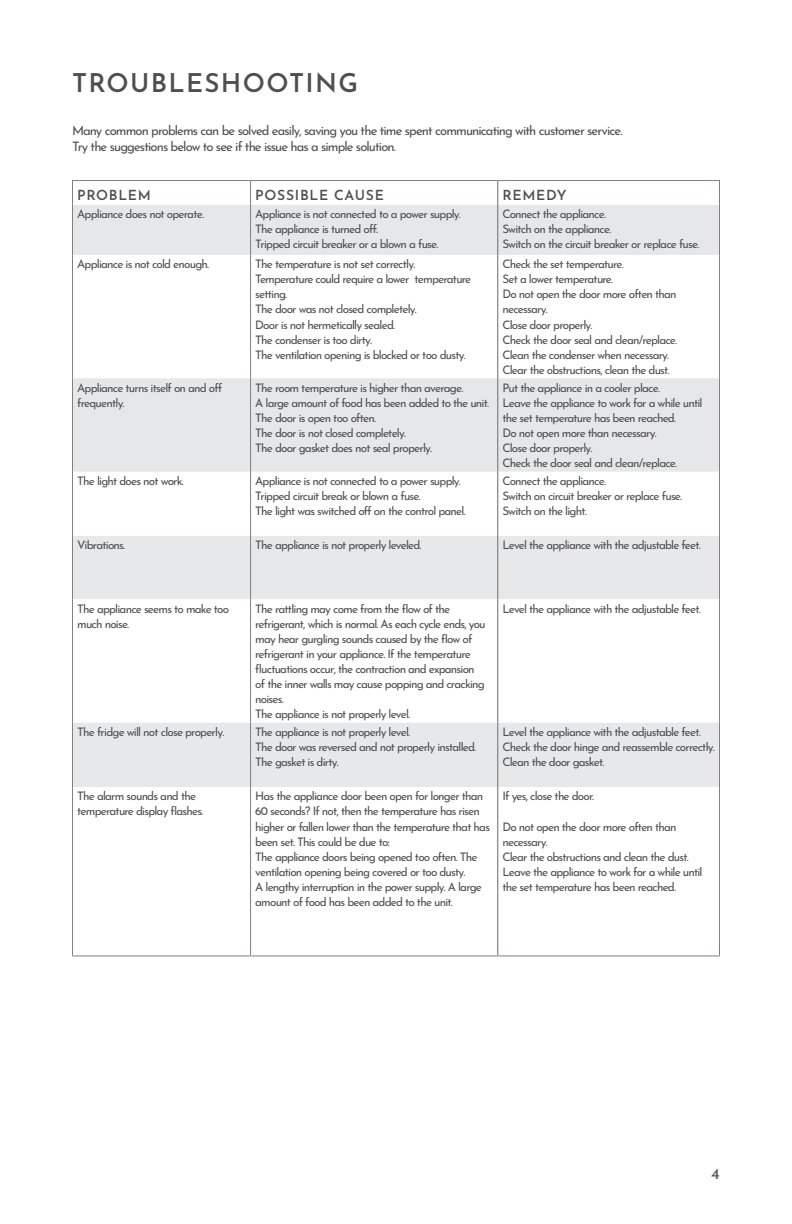
<style>
.page{position:relative;width:792px;height:1224px;background:#fff}
.page>*{position:absolute;margin:0;border:0;box-sizing:border-box;transform-origin:0 0}
.AMD_Header_1{font:600 26px "Josefin Sans";letter-spacing:.05em;color:#504f4f}
.AMD_Header_2{font:16px "Josefin Sans";color:#504f4f}
.AMD_Header_3{font:600 14px "Josefin Sans";letter-spacing:.05em;color:#504f4f}
.AMD_Body_Copy_2{font:13px "Josefin Sans";letter-spacing:-.07em;color:#504f4f}
.AMD_Body_Copy_2-2{font:11.6px/15px "Josefin Sans";letter-spacing:-.07em;color:#504f4f}
</style>
<div class="page">
<svg style="left:73px;top:205px;width:646px;height:267px;fill:#e6e7e9"></svg>
<div style="left:73px;top:536px;width:646px;height:63px;background:#e7e8ea"></div>
<div style="left:73px;top:723px;width:646px;height:64px;background:#e7e8ea"></div>
<hr style="left:72px;top:180px;width:179px;height:1px;background:#847f7d">
<svg style="left:72px;top:181px;width:1px;height:24px"></svg>
<hr style="left:251px;top:180px;width:247px;height:1px;background:#847f7d">
<hr style="left:498px;top:180px;width:222px;height:1px;background:#847f7d">
<svg style="left:719px;top:181px;width:1px;height:24px"></svg>
<hr style="left:72px;top:205px;width:1px;height:50px;background:#847f7d">
<hr style="left:719px;top:205px;width:1px;height:50px;background:#847f7d">
<hr style="left:72px;top:255px;width:1px;height:123px;background:#847f7d">
<hr style="left:719px;top:255px;width:1px;height:123px;background:#847f7d">
<hr style="left:72px;top:378px;width:1px;height:94px;background:#847f7d">
<hr style="left:719px;top:378px;width:1px;height:94px;background:#847f7d">
<hr style="left:72px;top:472px;width:1px;height:64px;background:#847f7d">
<hr style="left:719px;top:472px;width:1px;height:64px;background:#847f7d">
<hr style="left:72px;top:536px;width:1px;height:63px;background:#847f7d">
<hr style="left:719px;top:536px;width:1px;height:63px;background:#847f7d">
<hr style="left:72px;top:599px;width:1px;height:124px;background:#847f7d">
<hr style="left:719px;top:599px;width:1px;height:124px;background:#847f7d">
<hr style="left:72px;top:723px;width:1px;height:64px;background:#847f7d">
<hr style="left:719px;top:723px;width:1px;height:64px;background:#847f7d">
<hr style="left:72px;top:787px;width:1px;height:168px;background:#847f7d">
<hr style="left:719px;top:787px;width:1px;height:168px;background:#847f7d">
<hr style="left:72px;top:955px;width:179px;height:1px;background:#847f7d">
<hr style="left:251px;top:955px;width:247px;height:1px;background:#847f7d">
<hr style="left:498px;top:955px;width:222px;height:1px;background:#847f7d">
<svg style="left:497px;top:181px;width:1px;height:24px"></svg>
<hr style="left:497px;top:205px;width:1px;height:50px;background:#847f7d">
<hr style="left:497px;top:255px;width:1px;height:123px;background:#847f7d">
<hr style="left:497px;top:378px;width:1px;height:94px;background:#847f7d">
<hr style="left:497px;top:472px;width:1px;height:64px;background:#847f7d">
<hr style="left:497px;top:536px;width:1px;height:63px;background:#847f7d">
<hr style="left:497px;top:599px;width:1px;height:124px;background:#847f7d">
<hr style="left:497px;top:723px;width:1px;height:64px;background:#847f7d">
<hr style="left:497px;top:787px;width:1px;height:168px;background:#847f7d">
<svg style="left:250px;top:181px;width:1px;height:24px"></svg>
<hr style="left:250px;top:205px;width:1px;height:50px;background:#847f7d">
<hr style="left:250px;top:255px;width:1px;height:123px;background:#847f7d">
<hr style="left:250px;top:378px;width:1px;height:94px;background:#847f7d">
<hr style="left:250px;top:472px;width:1px;height:64px;background:#847f7d">
<hr style="left:250px;top:536px;width:1px;height:63px;background:#847f7d">
<hr style="left:250px;top:599px;width:1px;height:124px;background:#847f7d">
<hr style="left:250px;top:723px;width:1px;height:64px;background:#847f7d">
<hr style="left:250px;top:787px;width:1px;height:168px;background:#847f7d">
<p class="AMD_Header_1" style="left:72px;top:63px;width:288px">TROUBLESHOOTING</p>
<p class="AMD_Body_Copy_2" style="left:72px;top:120px;width:552px">Many common problems can be solved easily, saving you the time spent communicating with customer service.</p>
<p class="AMD_Body_Copy_2" style="left:72px;top:136px;width:326px">Try the suggestions below to see if the issue has a simple solution.</p>
<p class="AMD_Header_3" style="left:77px;top:185px;width:75px">PROBLEM</p>
<p class="AMD_Header_3" style="left:255px;top:185px;width:130px">POSSIBLE CAUSE</p>
<p class="AMD_Header_3" style="left:502px;top:185px;width:66px">REMEDY</p>
<p class="AMD_Body_Copy_2-2" style="left:77px;top:206px;width:128px">Appliance does not operate.</p>
<p class="AMD_Body_Copy_2-2" style="left:255px;top:206px;width:207px">Appliance is not connected to a power supply.</p>
<p class="AMD_Body_Copy_2-2" style="left:255px;top:221px;width:124px">The appliance is turned off.</p>
<p class="AMD_Body_Copy_2-2" style="left:255px;top:236px;width:185px">Tripped circuit breaker or a blown a fuse.</p>
<p class="AMD_Body_Copy_2-2" style="left:502px;top:206px;width:105px">Connect the appliance.</p>
<p class="AMD_Body_Copy_2-2" style="left:502px;top:221px;width:110px">Switch on the appliance.</p>
<p class="AMD_Body_Copy_2-2" style="left:502px;top:236px;width:198px">Switch on the circuit breaker or replace fuse.</p>
<p class="AMD_Body_Copy_2-2" style="left:77px;top:256px;width:133px">Appliance is not cold enough.</p>
<p class="AMD_Body_Copy_2-2" style="left:255px;top:256px;width:162px">The temperature is not set correctly.</p>
<p class="AMD_Body_Copy_2-2" style="left:255px;top:271px;width:218px">Temperature could require a lower temperature setting.</p>
<p class="AMD_Body_Copy_2-2" style="left:255px;top:301px;width:163px">The door was not closed completely.</p>
<p class="AMD_Body_Copy_2-2" style="left:255px;top:316px;width:141px">Door is not hermetically sealed.</p>
<p class="AMD_Body_Copy_2-2" style="left:255px;top:331px;width:118px">The condenser is too dirty.</p>
<p class="AMD_Body_Copy_2-2" style="left:255px;top:346px;width:212px">The ventilation opening is blocked or too dusty.</p>
<p class="AMD_Body_Copy_2-2" style="left:502px;top:256px;width:123px">Check the set temperature.</p>
<p class="AMD_Body_Copy_2-2" style="left:502px;top:271px;width:112px">Set a lower temperature.</p>
<p class="AMD_Body_Copy_2-2" style="left:502px;top:286px;width:176px">Do not open the door more often than necessary.</p>
<p class="AMD_Body_Copy_2-2" style="left:502px;top:316px;width:92px">Close door properly.</p>
<p class="AMD_Body_Copy_2-2" style="left:502px;top:331px;width:176px">Check the door seal and clean/replace.</p>
<p class="AMD_Body_Copy_2-2" style="left:502px;top:346px;width:168px">Clean the condenser when necessary.</p>
<p class="AMD_Body_Copy_2-2" style="left:502px;top:361px;width:169px">Clear the obstructions, clean the dust.</p>
<p class="AMD_Body_Copy_2-2" style="left:77px;top:379px;width:147px">Appliance turns itself on and off frequently.</p>
<p class="AMD_Body_Copy_2-2" style="left:255px;top:379px;width:210px">The room temperature is higher than average.</p>
<p class="AMD_Body_Copy_2-2" style="left:255px;top:394px;width:235px">A large amount of food has been added to the unit.</p>
<p class="AMD_Body_Copy_2-2" style="left:255px;top:409px;width:122px">The door is open too often.</p>
<p class="AMD_Body_Copy_2-2" style="left:255px;top:424px;width:152px">The door is not closed completely.</p>
<p class="AMD_Body_Copy_2-2" style="left:255px;top:439px;width:178px">The door gasket does not seal properly.</p>
<p class="AMD_Body_Copy_2-2" style="left:502px;top:379px;width:159px">Put the appliance in a cooler place.</p>
<p class="AMD_Body_Copy_2-2" style="left:502px;top:394px;width:202px">Leave the appliance to work for a while until the set temperature has been reached.</p>
<p class="AMD_Body_Copy_2-2" style="left:502px;top:424px;width:156px">Do not open more than necessary.</p>
<p class="AMD_Body_Copy_2-2" style="left:502px;top:439px;width:92px">Close door properly.</p>
<p class="AMD_Body_Copy_2-2" style="left:502px;top:454px;width:176px">Check the door seal and clean/replace.</p>
<p class="AMD_Body_Copy_2-2" style="left:77px;top:473px;width:108px">The light does not work.</p>
<p class="AMD_Body_Copy_2-2" style="left:255px;top:473px;width:207px">Appliance is not connected to a power supply.</p>
<p class="AMD_Body_Copy_2-2" style="left:255px;top:488px;width:167px">Tripped circuit break or blown a fuse.</p>
<p class="AMD_Body_Copy_2-2" style="left:255px;top:503px;width:212px">The light was switched off on the control panel.</p>
<p class="AMD_Body_Copy_2-2" style="left:502px;top:473px;width:105px">Connect the appliance.</p>
<p class="AMD_Body_Copy_2-2" style="left:502px;top:488px;width:181px">Switch on circuit breaker or replace fuse.</p>
<p class="AMD_Body_Copy_2-2" style="left:502px;top:503px;width:86px">Switch on the light.</p>
<p class="AMD_Body_Copy_2-2" style="left:77px;top:537px;width:49px">Vibrations.</p>
<p class="AMD_Body_Copy_2-2" style="left:255px;top:537px;width:168px">The appliance is not properly leveled.</p>
<p class="AMD_Body_Copy_2-2" style="left:502px;top:537px;width:200px">Level the appliance with the adjustable feet.</p>
<p class="AMD_Body_Copy_2-2" style="left:77px;top:600px;width:154px">The appliance seems to make too much noise.</p>
<p class="AMD_Body_Copy_2-2" style="left:255px;top:600px;width:232px">The rattling may come from the flow of the refrigerant, which is normal. As each cycle ends, you may hear gurgling sounds caused by the flow of refrigerant in your appliance. If the temperature fluctuations occur, the contraction and expansion of the inner walls may cause popping and cracking noises.</p>
<p class="AMD_Body_Copy_2-2" style="left:255px;top:705px;width:156px">The appliance is not properly level.</p>
<p class="AMD_Body_Copy_2-2" style="left:77px;top:724px;width:149px">The fridge will not close properly.</p>
<p class="AMD_Body_Copy_2-2" style="left:255px;top:724px;width:156px">The appliance is not properly level.</p>
<p class="AMD_Body_Copy_2-2" style="left:255px;top:739px;width:222px">The door was reversed and not properly installed.</p>
<p class="AMD_Body_Copy_2-2" style="left:255px;top:754px;width:85px">The gasket is dirty.</p>
<p class="AMD_Body_Copy_2-2" style="left:77px;top:788px;width:128px">The alarm sounds and the temperature display flashes.</p>
<p class="AMD_Body_Copy_2-2" style="left:255px;top:788px;width:236px">Has the appliance door been open for longer than 60 seconds? If not, then the temperature has risen higher or fallen lower than the temperature that has been set. This could be due to:</p>
<p class="AMD_Body_Copy_2-2" style="left:255px;top:848px;width:224px">The appliance doors being opened too often. The ventilation opening being covered or too dusty.</p>
<p class="AMD_Body_Copy_2-2" style="left:255px;top:878px;width:228px">A lengthy interruption in the power supply. A large amount of food has been added to the unit.</p>
<p class="AMD_Body_Copy_2-2" style="left:502px;top:600px;width:200px">Level the appliance with the adjustable feet.</p>
<p class="AMD_Body_Copy_2-2" style="left:502px;top:724px;width:200px">Level the appliance with the adjustable feet.</p>
<p class="AMD_Body_Copy_2-2" style="left:502px;top:739px;width:214px">Check the door hinge and reassemble correctly.</p>
<p class="AMD_Body_Copy_2-2" style="left:502px;top:754px;width:103px">Clean the door gasket.</p>
<p class="AMD_Body_Copy_2-2" style="left:502px;top:788px;width:93px">If yes, close the door.</p>
<p class="AMD_Body_Copy_2-2" style="left:502px;top:818px;width:176px">Do not open the door more often than necessary.</p>
<p class="AMD_Body_Copy_2-2" style="left:502px;top:848px;width:188px">Clear the obstructions and clean the dust.</p>
<p class="AMD_Body_Copy_2-2" style="left:502px;top:863px;width:202px">Leave the appliance to work for a while until the set temperature has been reached.</p>
<p class="AMD_Header_2" style="left:711px;top:1162px;width:10px">4</p>
</div>
